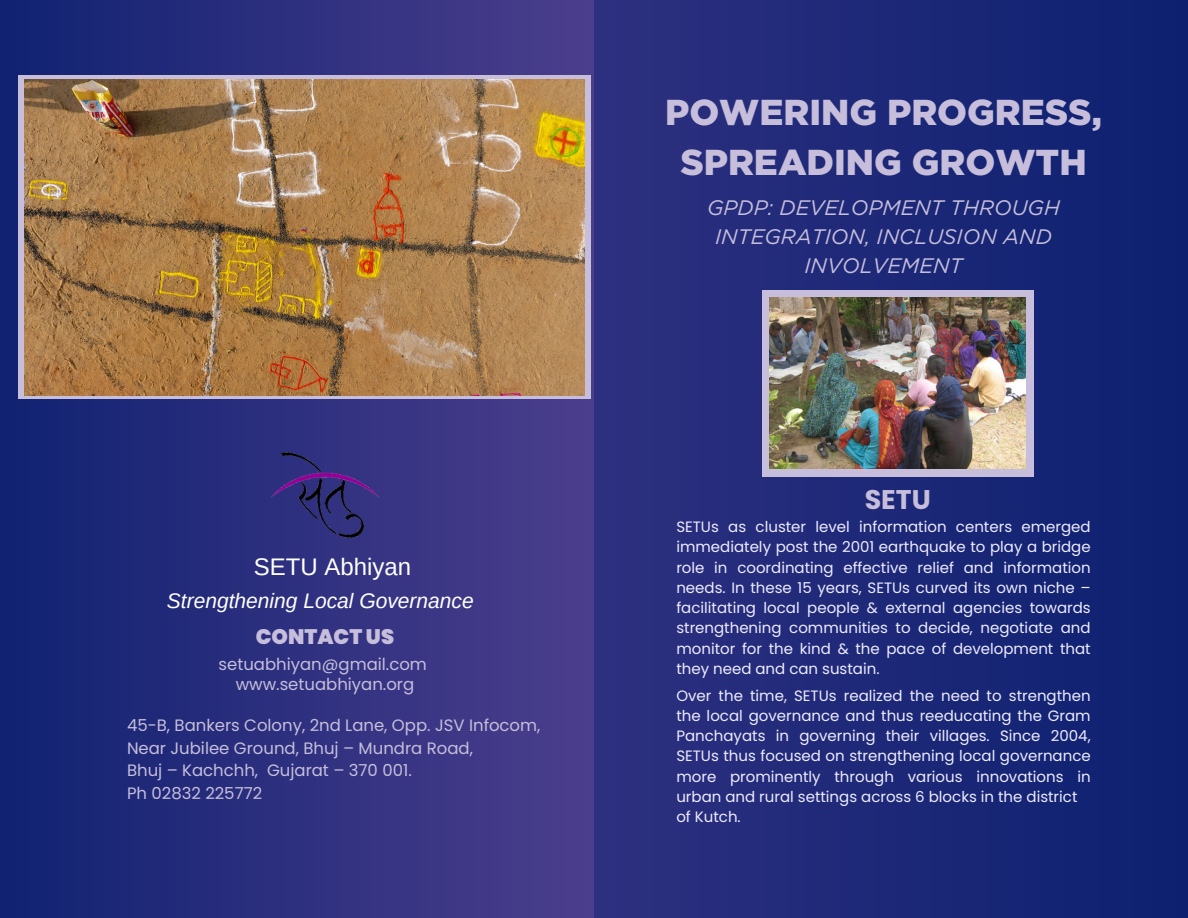
<style>
.page{position:relative;width:1188px;height:918px;background:#fff}
.page>*{position:absolute;margin:0;border:0;box-sizing:border-box;transform-origin:0 0}
.t1{font:900 36px/49.5px "Gotham";color:#c6bedb;text-align:center}
.t2{font:700 27px "Poppins";color:#c6bedb}
.t3{font:24px "Arimo";color:#fff}
.t4{font:italic 21px/29.2px "Gotham";color:#c6bedb;text-align:center}
.t5{font:italic 21px "Arimo";color:#fff}
.t6{font:900 21px "Poppins";color:#c6bedb}
.t7{font:16.5px/22.5px "Poppins";color:#c6bedb}
.t8{font:15px/20.2px "Poppins";color:#eeecff;text-align:justify}
</style>
<div class="page">
<svg style="left:594px;top:0;width:594px;height:918px;background:#1c2877"></svg>
<div style="left:0;top:0;width:594px;height:918px;background:linear-gradient(to right,#102272,#4b3e8d)"></div>
<div style="left:762px;top:290px;width:271px;height:187px;background:#c6bedb"></div>
<img style="left:769px;top:298px;width:257px;height:171px">
<div style="left:18px;top:75px;width:573px;height:324px;background:#c6bedb"></div>
<img style="left:24px;top:79px;width:561px;height:316px">
<img style="left:270px;top:452px;width:109px;height:86px">
<p class="t3" style="left:254px;top:553px;width:159px">SETU Abhiyan</p>
<p class="t5" style="left:167px;top:589px;width:308px">Strengthening Local Governance</p>
<p class="t6" style="left:256px;top:621px;width:140px">CONTACT US</p>
<p class="t7" style="left:219px;top:653px;width:210px">setuabhiyan@gmail.com</p>
<p class="t7" style="left:236px;top:673px;width:180px">www.setuabhiyan.org</p>
<p class="t7" style="left:127px;top:714px;width:415px">45-B, Bankers Colony, 2nd Lane, Opp. JSV Infocom,<br>Near Jubilee Ground, Bhuj – Mundra Road,</p>
<p class="t7" style="left:127px;top:759px;width:286px">Bhuj – Kachchh, Gujarat – 370 001.</p>
<p class="t7" style="left:127px;top:782px;width:137px">Ph 02832 225772</p>
<p class="t1" style="left:665px;top:88px;width:438px">POWERING PROGRESS,<br>SPREADING GROWTH</p>
<p class="t4" style="left:707px;top:192px;width:354px">GPDP: DEVELOPMENT THROUGH<br>INTEGRATION, INCLUSION AND<br>INVOLVEMENT</p>
<p class="t2" style="left:865px;top:481px;width:68px">SETU</p>
<p class="t8" style="left:676px;top:517px;width:416px">SETUs as cluster level information centers emerged immediately post the 2001 earthquake to play a bridge role in coordinating effective relief and information needs. In these 15 years, SETUs curved its own niche – facilitating local people &amp; external agencies towards strengthening communities to decide, negotiate and monitor for the kind &amp; the pace of development that they need and can sustain.</p>
<p class="t8" style="left:676px;top:685px;width:416px">Over the time, SETUs realized the need to strengthen the local governance and thus reeducating the Gram Panchayats in governing their villages. Since 2004, SETUs thus focused on strengthening local governance more prominently through various innovations in urban and rural settings across 6 blocks in the district</p>
<p class="t8" style="left:676px;top:807px;width:66px">of Kutch.</p>
</div>
